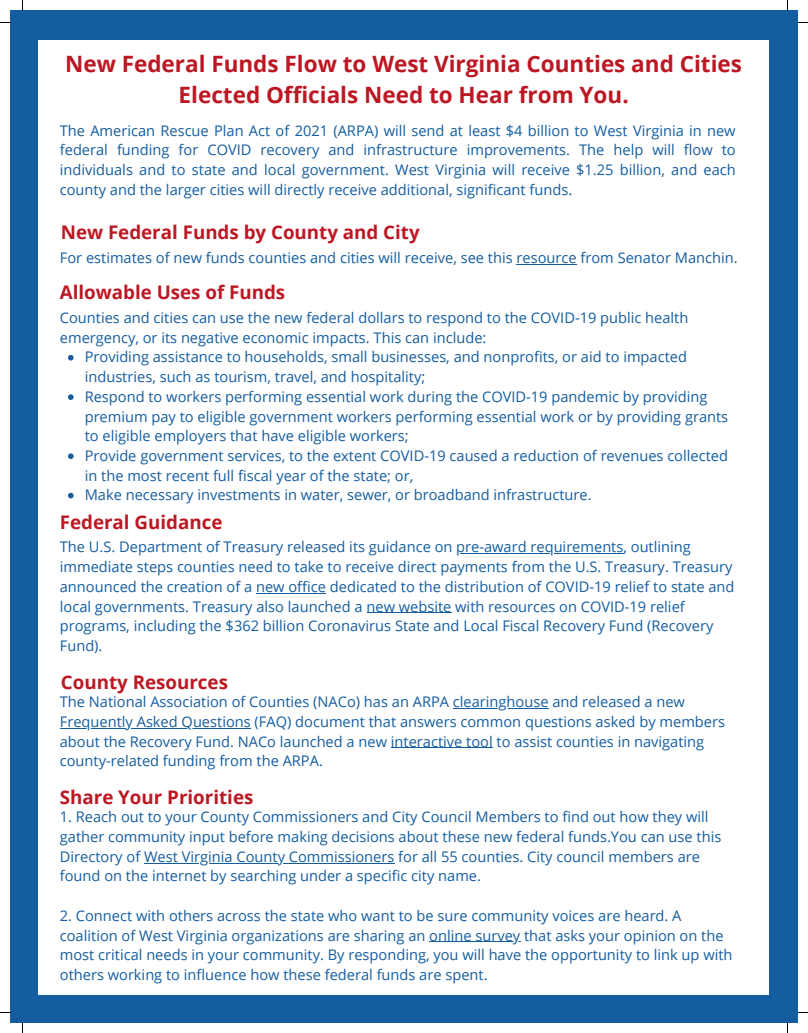
<style>
.page{position:relative;width:808px;height:1033px;background:#fff}
.page>*{position:absolute;margin:0;border:0;box-sizing:border-box;transform-origin:0 0}
.t1{font:700 22.5px "Open Sans";color:#bc1823}
.t2{font:700 18.75px "Open Sans";color:#bc1823}
.t3{font:14.62px/19.8px "Open Sans";color:#145da0}
</style>
<div class="page">
<div style="left:10px;top:10px;width:788px;height:1013px;background:#145da0"></div>
<div style="left:38px;top:40px;width:730px;height:954px;background:#fff"></div>
<hr style="left:516px;top:264px;width:60px;height:1px;background:#145da0">
<svg style="left:68px;top:355px;width:6px;height:5px"></svg>
<svg style="left:68px;top:394px;width:6px;height:6px"></svg>
<svg style="left:68px;top:453px;width:6px;height:6px"></svg>
<svg style="left:68px;top:493px;width:6px;height:5px"></svg>
<hr style="left:456px;top:553px;width:167px;height:1px;background:#145da0">
<hr style="left:256px;top:593px;width:70px;height:1px;background:#145da0">
<hr style="left:366px;top:612px;width:85px;height:1px;background:#145da0">
<hr style="left:453px;top:708px;width:95px;height:1px;background:#145da0">
<hr style="left:60px;top:727px;width:191px;height:1px;background:#145da0">
<hr style="left:391px;top:747px;width:101px;height:1px;background:#145da0">
<hr style="left:144px;top:862px;width:250px;height:1px;background:#145da0">
<hr style="left:429px;top:941px;width:91px;height:1px;background:#145da0">
<p class="t1" style="left:65px;top:48px;width:678px">New Federal Funds Flow to West Virginia Counties and Cities</p>
<p class="t1" style="left:179px;top:79px;width:451px">Elected Officials Need to Hear from You.</p>
<p class="t3" style="left:60px;top:120px;width:677px;text-align:justify">The American Rescue Plan Act of 2021 (ARPA) will send at least $4 billion to West Virginia in new federal funding for COVID recovery and infrastructure improvements. The help will flow to individuals and to state and local government. West Virginia will receive $1.25 billion, and each county and the larger cities will directly receive additional, significant funds.</p>
<p class="t2" style="left:61px;top:219px;width:360px">New Federal Funds by County and City</p>
<p class="t3" style="left:60px;top:247px;width:679px">For estimates of new funds counties and cities will receive, see this resource from Senator Manchin.</p>
<p class="t2" style="left:60px;top:279px;width:227px">Allowable Uses of Funds</p>
<p class="t3" style="left:60px;top:307px;width:630px">Counties and cities can use the new federal dollars to respond to the COVID-19 public health emergency, or its negative economic impacts. This can include:</p>
<p class="t3" style="left:85px;top:347px;width:603px">Providing assistance to households, small businesses, and nonprofits, or aid to impacted industries, such as tourism, travel, and hospitality;</p>
<p class="t3" style="left:85px;top:386px;width:645px">Respond to workers performing essential work during the COVID-19 pandemic by providing premium pay to eligible government workers performing essential work or by providing grants to eligible employers that have eligible workers;</p>
<p class="t3" style="left:85px;top:445px;width:644px">Provide government services, to the extent COVID-19 caused a reduction of revenues collected in the most recent full fiscal year of the state; or,</p>
<p class="t3" style="left:85px;top:485px;width:508px">Make necessary investments in water, sewer, or broadband infrastructure.</p>
<p class="t2" style="left:60px;top:508px;width:164px">Federal Guidance</p>
<p class="t3" style="left:60px;top:537px;width:676px">The U.S. Department of Treasury released its guidance on pre-award requirements, outlining immediate steps counties need to take to receive direct payments from the U.S. Treasury. Treasury announced the creation of a new office dedicated to the distribution of COVID-19 relief to state and local governments. Treasury also launched a new website with resources on COVID-19 relief programs, including the $362 billion Coronavirus State and Local Fiscal Recovery Fund (Recovery Fund).</p>
<p class="t2" style="left:61px;top:669px;width:169px">County Resources</p>
<p class="t3" style="left:60px;top:691px;width:666px">The National Association of Counties (NACo) has an ARPA clearinghouse and released a new Frequently Asked Questions (FAQ) document that answers common questions asked by members about the Recovery Fund. NACo launched a new interactive tool to assist counties in navigating county-related funding from the ARPA.</p>
<p class="t2" style="left:60px;top:784px;width:195px">Share Your Priorities</p>
<p class="t3" style="left:60px;top:806px;width:663px">1. Reach out to your County Commissioners and City Council Members to find out how they will gather community input before making decisions about these new federal funds.You can use this Directory of West Virginia County Commissioners for all 55 counties. City council members are found on the internet by searching under a specific city name.</p>
<p class="t3" style="left:60px;top:905px;width:674px">2. Connect with others across the state who want to be sure community voices are heard. A coalition of West Virginia organizations are sharing an online survey that asks your opinion on the most critical needs in your community. By responding, you will have the opportunity to link up with others working to influence how these federal funds are spent.</p>
</div>
